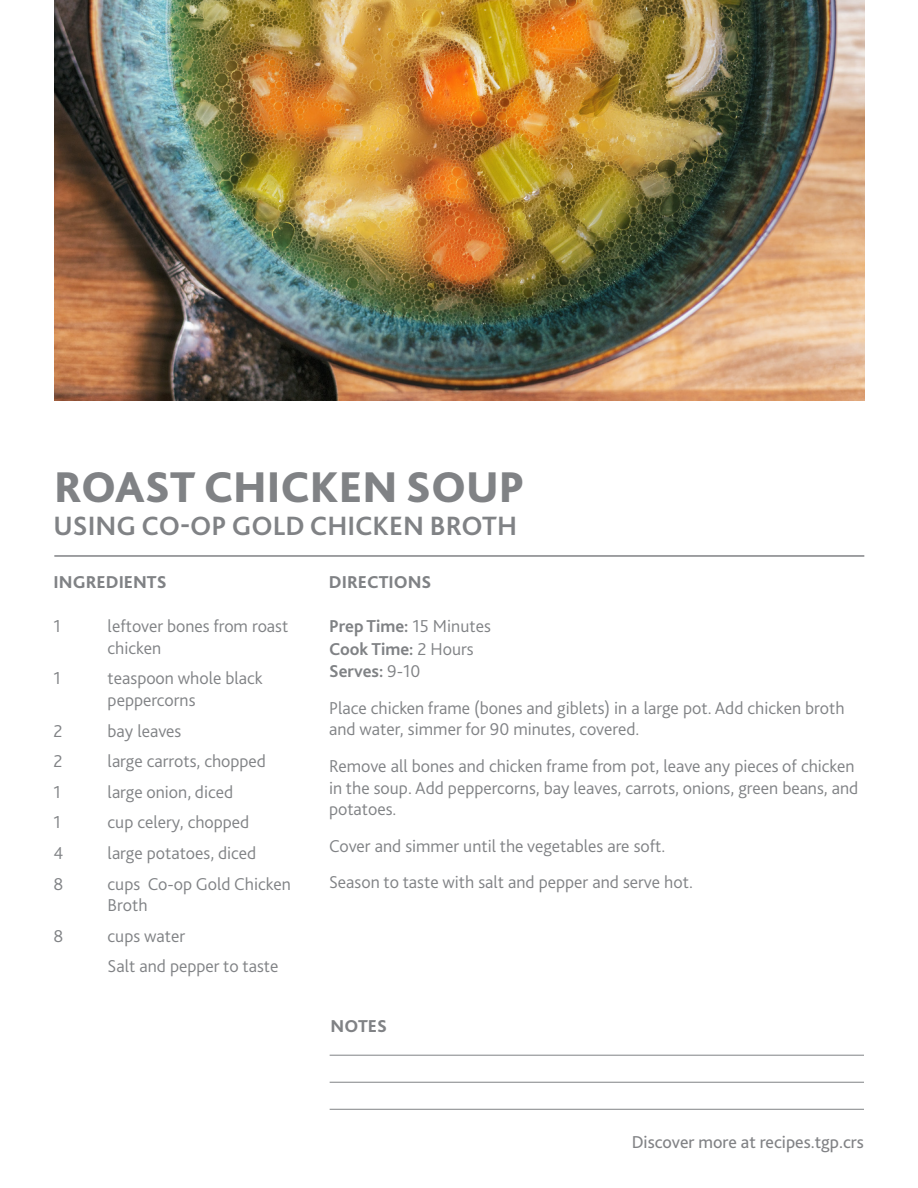
<style>
.page{position:relative;width:918px;height:1188px;background:#fff}
.page>*{position:absolute;margin:0;border:0;box-sizing:border-box;transform-origin:0 0}
.t1{font:800 45px "Bliss 2";color:#808285}
.t2{font:700 27.75px "Bliss 2";color:#808285}
.t3{font:300 18px/21.6px "Bliss 2";color:#808285}
.t4{font:700 18px "Bliss 2";color:#808285}
.t5{font:18px "Bliss 2";color:#818285}
.t6{font:800 18px "Bliss 2";color:#808285}
.s1{font-weight:300}
</style>
<div class="page">
<hr style="left:330px;top:1055px;width:534px;height:1px;background:#808285">
<hr style="left:330px;top:1082px;width:534px;height:1px;background:#808285">
<hr style="left:330px;top:1109px;width:534px;height:1px;background:#808285">
<hr style="left:54px;top:555px;width:810px;height:2px;background:#808285">
<img style="left:54px;top:0;width:810px;height:400px">
<p class="t1" style="left:54px;top:459px;width:472px">ROAST CHICKEN SOUP</p>
<p class="t2" style="left:54px;top:508px;width:465px">USING CO-OP GOLD CHICKEN BROTH</p>
<p class="t6" style="left:54px;top:570px;width:115px">INGREDIENTS</p>
<p class="t6" style="left:329px;top:570px;width:104px">DIRECTIONS</p>
<p class="t3" style="left:54px;top:615px;width:9px">1</p>
<p class="t3" style="left:108px;top:615px;width:182px">leftover bones from roast chicken</p>
<p class="t3" style="left:54px;top:668px;width:9px">1</p>
<p class="t3" style="left:108px;top:668px;width:157px">teaspoon whole black peppercorns</p>
<p class="t3" style="left:54px;top:720px;width:11px">2</p>
<p class="t3" style="left:108px;top:720px;width:75px">bay leaves</p>
<p class="t3" style="left:54px;top:750px;width:11px">2</p>
<p class="t3" style="left:108px;top:750px;width:160px">large carrots, chopped</p>
<p class="t3" style="left:54px;top:781px;width:9px">1</p>
<p class="t3" style="left:108px;top:781px;width:127px">large onion, diced</p>
<p class="t3" style="left:54px;top:812px;width:9px">1</p>
<p class="t3" style="left:108px;top:812px;width:143px">cup celery, chopped</p>
<p class="t3" style="left:54px;top:842px;width:11px">4</p>
<p class="t3" style="left:108px;top:842px;width:150px">large potatoes, diced</p>
<p class="t3" style="left:54px;top:873px;width:11px">8</p>
<p class="t3" style="left:108px;top:873px;width:185px">cups Co-op Gold Chicken<br>Broth</p>
<p class="t3" style="left:54px;top:925px;width:11px">8</p>
<p class="t3" style="left:108px;top:925px;width:79px">cups water</p>
<p class="t3" style="left:108px;top:956px;width:172px">Salt and pepper to taste</p>
<p class="t4" style="left:329px;top:615px;width:163px">Prep Time: <span class="s1">15 Minutes</span></p>
<p class="t4" style="left:329px;top:638px;width:146px">Cook Time: <span class="s1">2 Hours</span></p>
<p class="t4" style="left:329px;top:660px;width:93px">Serves: <span class="s1">9-10</span></p>
<p class="t3" style="left:329px;top:697px;width:517px">Place chicken frame (bones and giblets) in a large pot. Add chicken broth and water, simmer for 90 minutes, covered.</p>
<p class="t3" style="left:329px;top:755px;width:531px">Remove all bones and chicken frame from pot, leave any pieces of chicken in the soup. Add peppercorns, bay leaves, carrots, onions, green beans, and potatoes.</p>
<p class="t3" style="left:329px;top:835px;width:338px">Cover and simmer until the vegetables are soft.</p>
<p class="t3" style="left:329px;top:872px;width:365px">Season to taste with salt and pepper and serve hot.</p>
<p class="t6" style="left:331px;top:1015px;width:58px">NOTES</p>
<p class="t5" style="left:632px;top:1131px;width:234px">Discover more at recipes.tgp.crs</p>
</div>
